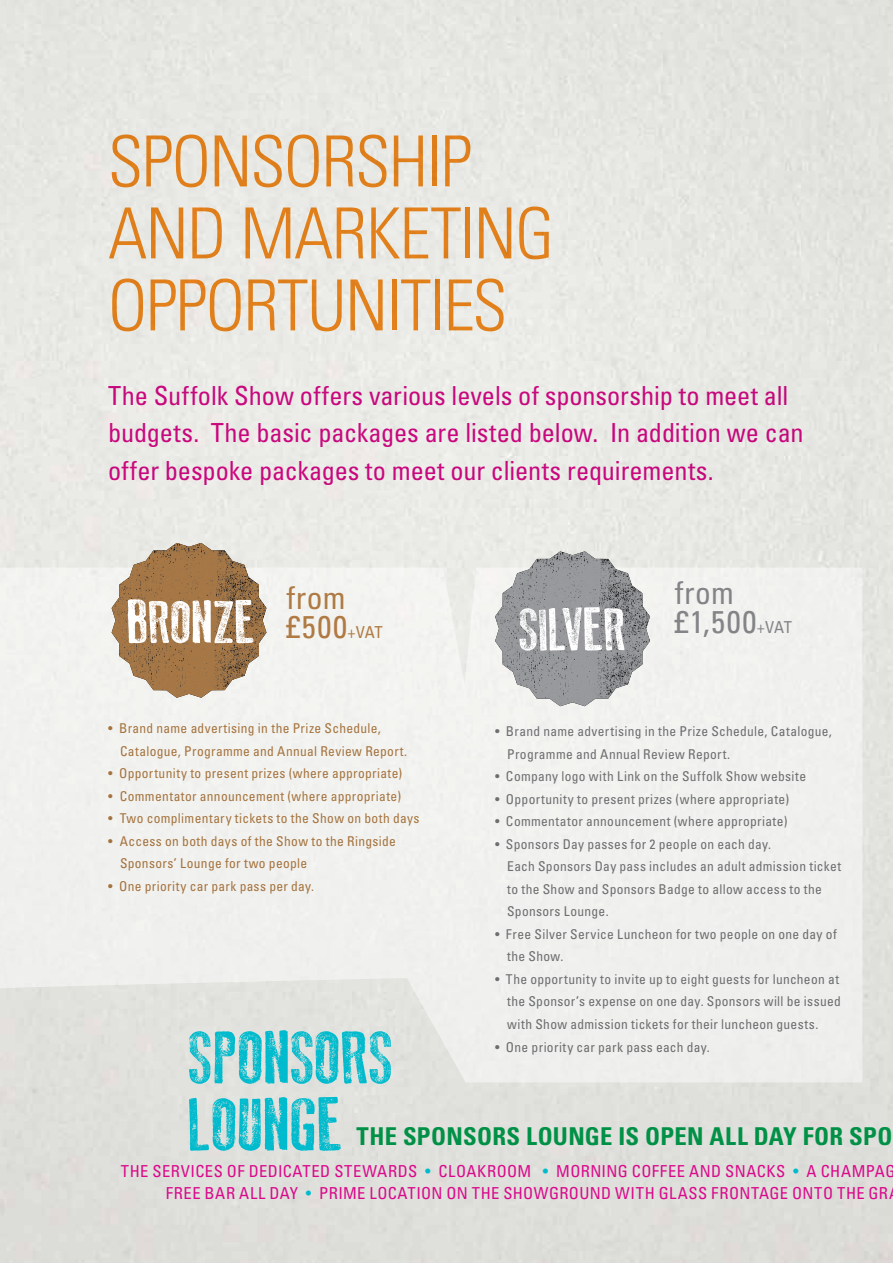
<style>
.page{position:relative;width:893px;height:1263px;background:#fff}
.page>*{position:absolute;margin:0;border:0;box-sizing:border-box;transform-origin:0 0}
.t1{font:74.85px/66.9px "Old Press";color:#00bbcd}
.t2{font:300 condensed 70.5px/72px "Univers";letter-spacing:-.025em;color:#f68b1f}
.t3{font:60.3px "Old Press";color:#fff}
.t4{font:condensed 31.5px/28.5px "Univers";color:#828487}
.t5{font:condensed 31.5px/28.5px "Univers";color:#af7a43}
.t6{font:condensed 26.25px/37.5px "Univers";letter-spacing:-.005em;color:#da098c}
.t7{font:700 condensed 24.6px "Univers";letter-spacing:.01em;color:#009046}
.t8{font:condensed 16.5px/22.5px "Univers";letter-spacing:.03em;color:#da098c}
.t9{font:condensed 13.5px/22.5px "Univers";letter-spacing:.025em;color:#737577}
.t10{font:condensed 13.5px/22.5px "Univers";letter-spacing:.025em;color:#af7a43}
.s1{font-size:16.5px}
.s2{color:#00bbcd}
</style>
<div class="page">
<svg style="left:0;top:568px;width:862px;height:514px;fill:#f0f0ee"></svg>
<img style="left:112px;top:543px;width:154px;height:155px">
<img style="left:495px;top:551px;width:155px;height:155px">
<h2 class="t2" style="left:108px;top:125px;width:448px">SPONSORSHIP<br>AND MARKETING<br>OPPORTUNITIES</h2>
<h3 class="t6" style="left:108px;top:376px;width:697px">The Suffolk Show offers various levels of sponsorship to meet all budgets. The basic packages are listed below. In addition we can offer bespoke packages to meet our clients requirements.</h3>
<h3 class="t5" style="left:286px;top:583px;width:98px">from £500<span class="s1">+VAT</span></h3>
<h3 class="t4" style="left:675px;top:578px;width:119px">from £1,500<span class="s1">+VAT</span></h3>
<h3 class="t3" style="left:126px;top:591px;width:131px">BRONZE</h3>
<h3 class="t3" style="left:519px;top:598px;width:109px">SILVER</h3>
<p class="t10" style="left:120px;top:717px;width:289px;text-indent:-12px">• Brand name advertising in the Prize Schedule,<br>Catalogue, Programme and Annual Review Report.</p>
<p class="t10" style="left:108px;top:762px;width:296px">• Opportunity to present prizes (where appropriate)</p>
<p class="t10" style="left:108px;top:784px;width:295px">• Commentator announcement (where appropriate)</p>
<p class="t10" style="left:108px;top:807px;width:313px">• Two complimentary tickets to the Show on both days</p>
<p class="t10" style="left:120px;top:829px;width:277px;text-indent:-12px">• Access on both days of the Show to the Ringside<br>Sponsors’ Lounge for two people</p>
<p class="t10" style="left:108px;top:874px;width:208px">• One priority car park pass per day.</p>
<p class="t9" style="left:507px;top:720px;width:326px;text-indent:-12px">• Brand name advertising in the Prize Schedule, Catalogue,<br>Programme and Annual Review Report.</p>
<p class="t9" style="left:495px;top:765px;width:313px">• Company logo with Link on the Suffolk Show website</p>
<p class="t9" style="left:495px;top:787px;width:296px">• Opportunity to present prizes (where appropriate)</p>
<p class="t9" style="left:495px;top:810px;width:294px">• Commentator announcement (where appropriate)</p>
<p class="t9" style="left:507px;top:832px;width:335px;text-indent:-12px">• Sponsors Day passes for 2 people on each day.<br>Each Sponsors Day pass includes an adult admission ticket to the Show and Sponsors Badge to allow access to the Sponsors Lounge.</p>
<p class="t9" style="left:507px;top:922px;width:331px;text-indent:-12px">• Free Silver Service Luncheon for two people on one day of the Show.</p>
<p class="t9" style="left:507px;top:967px;width:335px;text-indent:-12px">• The opportunity to invite up to eight guests for luncheon at the Sponsor’s expense on one day. Sponsors will be issued with Show admission tickets for their luncheon guests.</p>
<p class="t9" style="left:495px;top:1035px;width:216px">• One priority car park pass each day.</p>
<h1 class="t1" style="left:189px;top:1026px;width:206px">SPONSORS<br>LOUNGE</h1>
<h3 class="t7" style="left:357px;top:1121px;width:537px">THE SPONSORS LOUNGE IS OPEN ALL DAY FOR SPO</h3>
<p class="t8" style="left:166px;top:1159px;width:729px;text-indent:-45px">The services of dedicated stewards <span class="s2">•</span> Cloakroom <span class="s2">•</span> Morni ng coffee and snacks <span class="s2">•</span> A champag<br>Free bar all day <span class="s2">•</span> Pri me location on the Showground with</p>
<p class="t8" style="left:659px;top:1181px;width:227px">glass frontage onto th e Gr</p>
</div>
